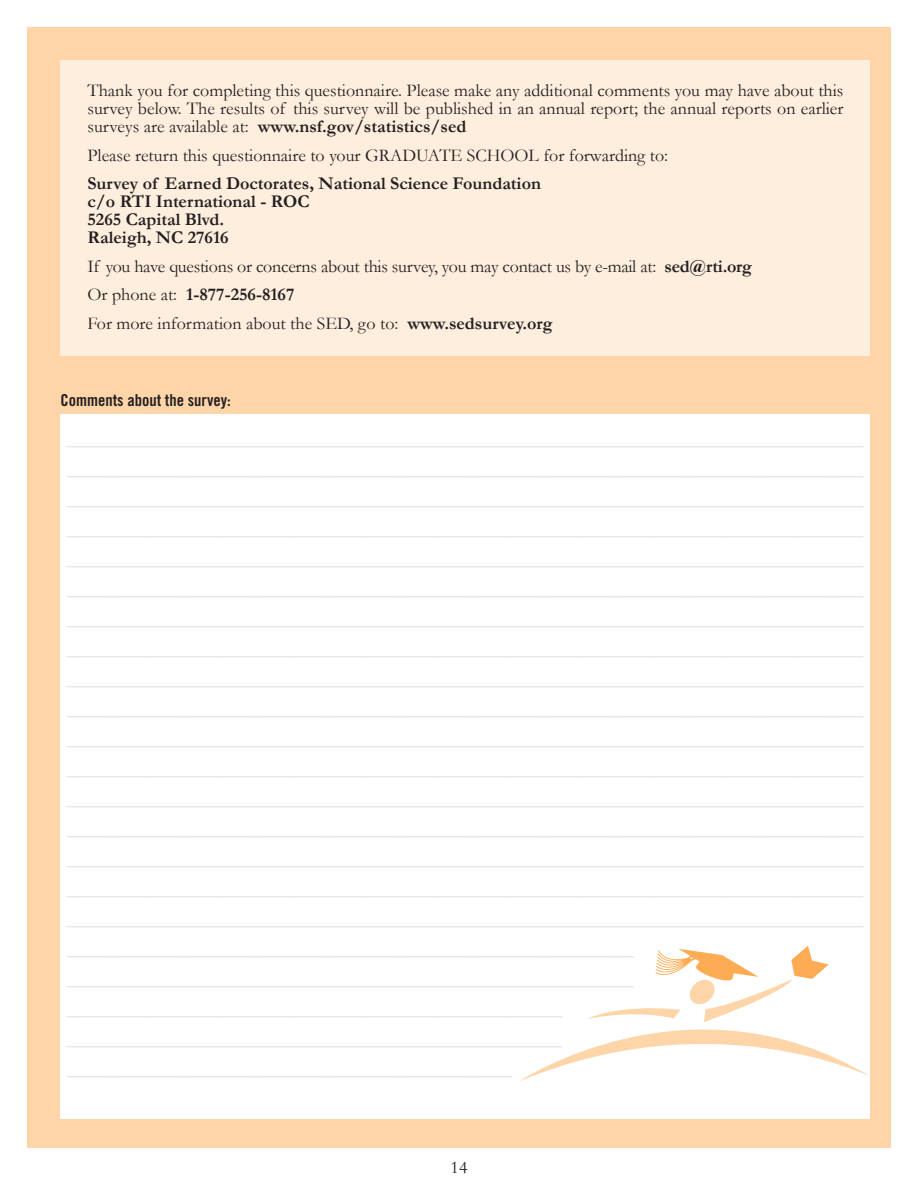
<style>
.page{position:relative;width:918px;height:1188px;background:#fff}
.page>*{position:absolute;margin:0;border:0;box-sizing:border-box;transform-origin:0 0}
.t1{font:18px/18px "Garamond";color:#231f20;text-align:justify}
.t2{font:700 18px "Garamond";color:#231f20}
.t3{font:16.5px "Trade Gothic LT Std Bd Cn 20";color:#231f20}
.t4{font:300 9px "Trade Gothic LT Std";color:#bcbdc0}
.s1{font-weight:700}
.s2{font-weight:400}
</style>
<div class="page">
<div style="left:27px;top:27px;width:864px;height:1121px;background:#fed5a9"></div>
<div style="left:60px;top:415px;width:810px;height:704px;background:#fff"></div>
<svg style="left:519px;top:946px;width:350px;height:136px"></svg>
<div style="left:60px;top:60px;width:810px;height:296px;background:#feeedd"></div>
<p class="t1" style="left:87px;top:81px;width:757px">Thank you for completing this questionnaire. Please make any additional comments you may have about this survey below. The results of this survey will be published in an annual report; the annual reports on earlier surveys are available at: <span class="s1">www.nsf.gov/statistics/sed</span></p>
<p class="t1" style="left:87px;top:146px;width:582px">Please return this questionnaire to your GRADUATE SCHOOL for forwarding to:</p>
<p class="t2" style="left:87px;top:171px;width:455px">Survey of Earned Doctorates, National Science Foundation</p>
<p class="t2" style="left:87px;top:189px;width:224px">c/o RTI International - ROC</p>
<p class="t2" style="left:87px;top:207px;width:138px">5265 Capital Blvd.</p>
<p class="t2" style="left:87px;top:225px;width:143px">Raleigh, NC 27616</p>
<p class="t1" style="left:87px;top:257px;width:666px">If you have questions or concerns about this survey, you may contact us by e-mail at: <span class="s1">sed@rti.org</span></p>
<p class="t2" style="left:87px;top:282px;width:209px"><span class="s2">Or phone at:</span> 1-877-256-8167</p>
<p class="t1" style="left:87px;top:314px;width:467px">For more information about the SED, go to: <span class="s1">www.sedsurvey.org</span></p>
<p class="t3" style="left:60px;top:390px;width:172px">Comments about the survey:</p>
<p class="t4" style="left:67px;top:437px;width:798px">_________________________________________________________________________________________________________________________________________________________________________________</p>
<p class="t4" style="left:67px;top:467px;width:798px">_________________________________________________________________________________________________________________________________________________________________________________</p>
<p class="t4" style="left:67px;top:497px;width:798px">_________________________________________________________________________________________________________________________________________________________________________________</p>
<p class="t4" style="left:67px;top:527px;width:798px">_________________________________________________________________________________________________________________________________________________________________________________</p>
<p class="t4" style="left:67px;top:557px;width:798px">_________________________________________________________________________________________________________________________________________________________________________________</p>
<p class="t4" style="left:67px;top:587px;width:798px">_________________________________________________________________________________________________________________________________________________________________________________</p>
<p class="t4" style="left:67px;top:617px;width:798px">_________________________________________________________________________________________________________________________________________________________________________________</p>
<p class="t4" style="left:67px;top:647px;width:798px">_________________________________________________________________________________________________________________________________________________________________________________</p>
<p class="t4" style="left:67px;top:677px;width:798px">_________________________________________________________________________________________________________________________________________________________________________________</p>
<p class="t4" style="left:67px;top:707px;width:798px">_________________________________________________________________________________________________________________________________________________________________________________</p>
<p class="t4" style="left:67px;top:737px;width:798px">_________________________________________________________________________________________________________________________________________________________________________________</p>
<p class="t4" style="left:67px;top:767px;width:798px">_________________________________________________________________________________________________________________________________________________________________________________</p>
<p class="t4" style="left:67px;top:797px;width:798px">_________________________________________________________________________________________________________________________________________________________________________________</p>
<p class="t4" style="left:67px;top:827px;width:798px">_________________________________________________________________________________________________________________________________________________________________________________</p>
<p class="t4" style="left:67px;top:857px;width:798px">_________________________________________________________________________________________________________________________________________________________________________________</p>
<p class="t4" style="left:67px;top:887px;width:798px">_________________________________________________________________________________________________________________________________________________________________________________</p>
<p class="t4" style="left:67px;top:917px;width:798px">_________________________________________________________________________________________________________________________________________________________________________________</p>
<p class="t4" style="left:67px;top:947px;width:569px">______________________________________________________________________________________________________________________________</p>
<p class="t4" style="left:67px;top:977px;width:569px">______________________________________________________________________________________________________________________________</p>
<p class="t4" style="left:67px;top:1007px;width:497px">______________________________________________________________________________________________________________</p>
<p class="t4" style="left:67px;top:1037px;width:497px">______________________________________________________________________________________________________________</p>
<p class="t4" style="left:67px;top:1067px;width:447px">___________________________________________________________________________________________________</p>
<p class="t1" style="left:451px;top:1158px;width:18px">14</p>
</div>
